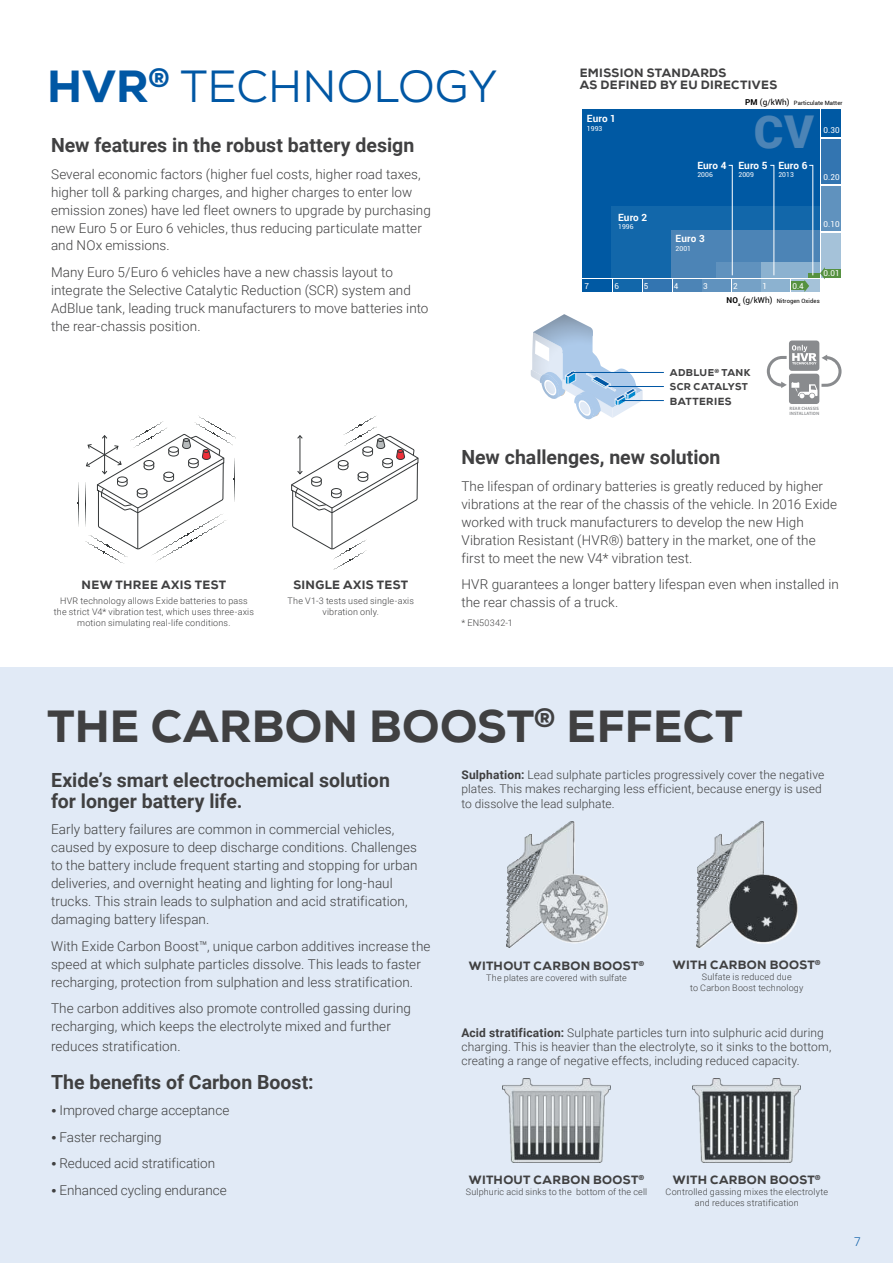
<style>
.page{position:relative;width:893px;height:1263px;background:#fff}
.page>*{position:absolute;margin:0;border:0;box-sizing:border-box;transform-origin:0 0}
.t1{font:900 45.3px "Roboto";color:#4c84b6}
.t2{font:800 45px "Nexa";letter-spacing:.005em;color:#404041}
.t3{font:45px "Nexa";color:#0057a4}
.t4{font:700 19.5px/21px "Roboto";color:#404041}
.t5{font:300 13.5px/18px "Roboto";letter-spacing:.005em;color:#404041}
.t6{font:300 12px/14.4px "Roboto";letter-spacing:.01em;color:#404041}
.t7{font:800 12px/12px "Nexa";letter-spacing:.025em;color:#404041}
.t8{font:300 12px "Roboto";color:#0057a4}
.t9{font:800 10.35px "Nexa";letter-spacing:.035em;color:#404041}
.t10{font:700 9.9px "Roboto";letter-spacing:.01em;color:#fff}
.t11{font:800 9.9px/14.1px "Nexa";letter-spacing:.035em;color:#404041}
.t12{font:300 9px/10.8px "Roboto";letter-spacing:.02em;color:#404041;text-align:center}
.t13{font:8.1px "Roboto";letter-spacing:.01em;color:#fff}
.t14{font:6.75px "Roboto";letter-spacing:.01em;color:#fff}
.t15{font:5.85px "Roboto";letter-spacing:.01em;color:#000}
.t16{font:500 4.65px/5.6px "Vista Sans OT";color:#898b8e}
.s1{font-weight:800}
.s2{font-weight:700;font-size:8.1px}
.s3{font-size:8.1px}
.s4{font-family:"Nexa";font-weight:800}
.s5{font-weight:700}
</style>
<div class="page">
<div style="left:0;top:668px;width:893px;height:595px;background:#e1eaf6"></div>
<img style="left:506px;top:821px;width:101px;height:127px">
<img style="left:696px;top:821px;width:101px;height:126px">
<img style="left:503px;top:1078px;width:107px;height:84px">
<img style="left:693px;top:1078px;width:108px;height:84px">
<svg style="left:531px;top:314px;width:112px;height:106px"></svg>
<hr style="left:622px;top:400px;width:42px;height:1px;background:#0057a4">
<hr style="left:571px;top:372px;width:93px;height:1px;background:#0057a4">
<hr style="left:609px;top:386px;width:55px;height:1px;background:#0057a4">
<svg style="left:767px;top:340px;width:74px;height:64px"></svg>
<div style="left:582px;top:279px;width:29px;height:13px;background:#0059a3"></div>
<div style="left:613px;top:279px;width:28px;height:13px;background:#1267aa"></div>
<div style="left:643px;top:279px;width:28px;height:13px;background:#3375b1"></div>
<div style="left:673px;top:279px;width:28px;height:13px;background:#4c84b6"></div>
<div style="left:702px;top:279px;width:28px;height:13px;background:#6092be"></div>
<div style="left:732px;top:279px;width:28px;height:13px;background:#75a1c6"></div>
<div style="left:762px;top:279px;width:28px;height:13px;background:#8cb2d0"></div>
<div style="left:791px;top:279px;width:29px;height:13px;background:#a5c2d9"></div>
<div style="left:582px;top:109px;width:238px;height:169px;background:#0059a3"></div>
<div style="left:821px;top:109px;width:20px;height:28px;background:#0059a3"></div>
<div style="left:821px;top:139px;width:20px;height:45px;background:#3375b1"></div>
<div style="left:821px;top:186px;width:20px;height:45px;background:#6092be"></div>
<div style="left:821px;top:233px;width:20px;height:45px;background:#a5c2d9"></div>
<div style="left:612px;top:207px;width:208px;height:71px;background:#1267aa"></div>
<div style="left:671px;top:230px;width:149px;height:48px;background:#4c84b6"></div>
<div style="left:717px;top:263px;width:103px;height:15px;background:#6092be"></div>
<div style="left:761px;top:263px;width:59px;height:15px;background:#8cb2d0"></div>
<div style="left:809px;top:273px;width:11px;height:5px;background:#569140"></div>
<svg style="left:770px;top:165px;width:4px;height:111px"></svg>
<svg style="left:728px;top:165px;width:5px;height:111px"></svg>
<div style="left:825px;top:269px;width:16px;height:9px;background:#569140"></div>
<svg style="left:820px;top:267px;width:5px;height:12px"></svg>
<div style="left:791px;top:282px;width:14px;height:8px;background:#569140"></div>
<svg style="left:804px;top:165px;width:9px;height:127px"></svg>
<svg style="left:77px;top:415px;width:159px;height:149px"></svg>
<svg style="left:291px;top:416px;width:128px;height:154px"></svg>
<h2 class="t3" style="left:47px;top:61px;width:452px"><span class="s1">HVR</span><sup>®</sup> TECHNOLOGY</h2>
<h3 class="t4" style="left:51px;top:136px;width:365px">New features in the robust battery design</h3>
<p class="t5" style="left:51px;top:166px;width:381px">Several economic factors (higher fuel costs, higher road taxes, higher toll &amp; parking charges, and higher charges to enter low emission zones) have led fleet owners to upgrade by purchasing new Euro 5 or Euro 6 vehicles, thus reducing particulate matter and NOx emissions.</p>
<p class="t5" style="left:51px;top:264px;width:379px">Many Euro 5/Euro 6 vehicles have a new chassis layout to integrate the Selective Catalytic Reduction (SCR) system and AdBlue tank, leading truck manufacturers to move batteries into the rear-chassis position.</p>
<p class="t7" style="left:580px;top:67px;width:199px">EMISSION STANDARDS<br>AS DEFINED BY EU DIRECTIVES</p>
<p class="t15" style="left:745px;top:100px;width:99px"><span class="s2">PM</span> <span class="s3">(g/kWh)</span> Particulate Matter</p>
<p class="t10" style="left:587px;top:113px;width:31px">Euro 1</p>
<p class="t14" style="left:587px;top:125px;width:17px">1993</p>
<h1 class="t1" style="left:754px;top:106px;width:62px">CV</h1>
<p class="t10" style="left:697px;top:159px;width:31px">Euro 4</p>
<p class="t14" style="left:697px;top:171px;width:17px">2006</p>
<p class="t10" style="left:778px;top:159px;width:31px">Euro 6</p>
<p class="t14" style="left:778px;top:171px;width:17px">2013</p>
<p class="t10" style="left:738px;top:159px;width:31px">Euro 5</p>
<p class="t14" style="left:738px;top:171px;width:17px">2009</p>
<p class="t13" style="left:824px;top:127px;width:18px">0.30</p>
<p class="t13" style="left:824px;top:174px;width:18px">0.20</p>
<p class="t10" style="left:618px;top:211px;width:31px">Euro 2</p>
<p class="t14" style="left:618px;top:223px;width:17px">1996</p>
<p class="t10" style="left:676px;top:233px;width:31px">Euro 3</p>
<p class="t14" style="left:676px;top:245px;width:17px">2001</p>
<p class="t13" style="left:585px;top:282px;width:6px">7</p>
<p class="t13" style="left:644px;top:282px;width:6px">5</p>
<p class="t13" style="left:674px;top:282px;width:6px">4</p>
<p class="t13" style="left:703px;top:282px;width:6px">3</p>
<p class="t13" style="left:733px;top:282px;width:6px">2</p>
<p class="t13" style="left:762px;top:282px;width:6px">1</p>
<p class="t13" style="left:614px;top:282px;width:6px">6</p>
<p class="t13" style="left:792px;top:282px;width:13px">0.4</p>
<p class="t13" style="left:824px;top:221px;width:18px">0.10</p>
<p class="t13" style="left:824px;top:270px;width:18px">0.01</p>
<p class="t15" style="left:727px;top:298px;width:95px"><span class="s2">NO</span><sub>x</sub> <span class="s3">(g/kWh)</span> Nitrogen Oxides</p>
<p class="t11" style="left:670px;top:366px;width:82px">ADBLUE<sup>®</sup> TANK<br>SCR CATALYST</p>
<p class="t9" style="left:670px;top:397px;width:63px">BATTERIES</p>
<p class="t16" style="left:789px;top:405px;width:32px">REAR CHASSIS<br>INSTALLATION</p>
<p class="t7" style="left:82px;top:579px;width:146px">NEW THREE AXIS TEST</p>
<p class="t12" style="left:54px;top:596px;width:202px">HVR technology allows Exide batteries to pass the strict V4* vibration test, which uses three-axis motion simulating real-life conditions.</p>
<p class="t7" style="left:293px;top:579px;width:116px">SINGLE AXIS TEST</p>
<p class="t12" style="left:288px;top:596px;width:128px">The V1-3 tests used single-axis vibration only.</p>
<h3 class="t4" style="left:461px;top:448px;width:261px">New challenges, new solution</h3>
<p class="t5" style="left:461px;top:478px;width:377px">The lifespan of ordinary batteries is greatly reduced by higher vibrations at the rear of the chassis of the vehicle. In 2016 Exide worked with truck manufacturers to develop the new High Vibration Resistant (HVR®) battery in the market, one of the first to meet the new V4* vibration test.</p>
<p class="t5" style="left:461px;top:576px;width:379px">HVR guarantees a longer battery lifespan even when installed in the rear chassis of a truck.</p>
<p class="t12" style="left:461px;top:618px;width:53px">* EN50342-1</p>
<h2 class="t2" style="left:47px;top:707px;width:697px">THE CARBON BOOST<sup>®</sup> EFFECT</h2>
<h3 class="t4" style="left:51px;top:771px;width:340px">Exide’s smart electrochemical solution for longer battery life.</h3>
<p class="t5" style="left:51px;top:821px;width:368px">Early battery failures are common in commercial vehicles, caused by exposure to deep discharge conditions. Challenges to the battery include frequent starting and stopping for urban deliveries, and overnight heating and lighting for long-haul trucks. This strain leads to sulphation and acid stratification, damaging battery lifespan.</p>
<p class="t5" style="left:51px;top:938px;width:381px">With Exide Carbon Boost™, unique carbon additives increase the speed at which sulphate particles dissolve. This leads to faster recharging, protection from sulphation and less stratification.</p>
<p class="t5" style="left:51px;top:1000px;width:361px">The carbon additives also promote controlled gassing during recharging, which keeps the electrolyte mixed and further</p>
<p class="t5" style="left:51px;top:1038px;width:131px">reduces stratification.</p>
<h3 class="t4" style="left:51px;top:1070px;width:264px">The benefits of Carbon Boost:</h3>
<p class="t5" style="left:51px;top:1102px;width:180px"><span class="s4">•</span> Improved charge acceptance</p>
<p class="t5" style="left:51px;top:1129px;width:112px"><span class="s4">•</span> Faster recharging</p>
<p class="t5" style="left:51px;top:1155px;width:166px"><span class="s4">•</span> Reduced acid stratification</p>
<p class="t5" style="left:51px;top:1182px;width:177px"><span class="s4">•</span> Enhanced cycling endurance</p>
<p class="t6" style="left:461px;top:768px;width:364px"><span class="s5">Sulphation:</span> Lead sulphate particles progressively cover the negative plates. This makes recharging less efficient, because energy is used to dissolve the lead sulphate.</p>
<p class="t7" style="left:469px;top:959px;width:177px">WITHOUT CARBON BOOST<sup>®</sup></p>
<p class="t12" style="left:486px;top:972px;width:142px">The plates are covered with sulfate</p>
<p class="t7" style="left:673px;top:959px;width:149px">WITH CARBON BOOST<sup>®</sup></p>
<p class="t12" style="left:690px;top:972px;width:115px">Sulfate is reduced due<br>to Carbon Boost technology</p>
<p class="t6" style="left:461px;top:1026px;width:371px"><span class="s5">Acid stratification:</span> Sulphate particles turn into sulphuric acid during charging. This is heavier than the electrolyte, so it sinks to the bottom, creating a range of negative effects, including reduced capacity.</p>
<p class="t7" style="left:469px;top:1174px;width:177px">WITHOUT CARBON BOOST<sup>®</sup></p>
<p class="t12" style="left:466px;top:1187px;width:183px">Sulphuric acid sinks to the bottom of the cell</p>
<p class="t7" style="left:673px;top:1174px;width:149px">WITH CARBON BOOST<sup>®</sup></p>
<p class="t12" style="left:666px;top:1187px;width:164px">Controlled gassing mixes the electrolyte and reduces stratification</p>
<p class="t8" style="left:854px;top:1237px;width:8px">7</p>
</div>
